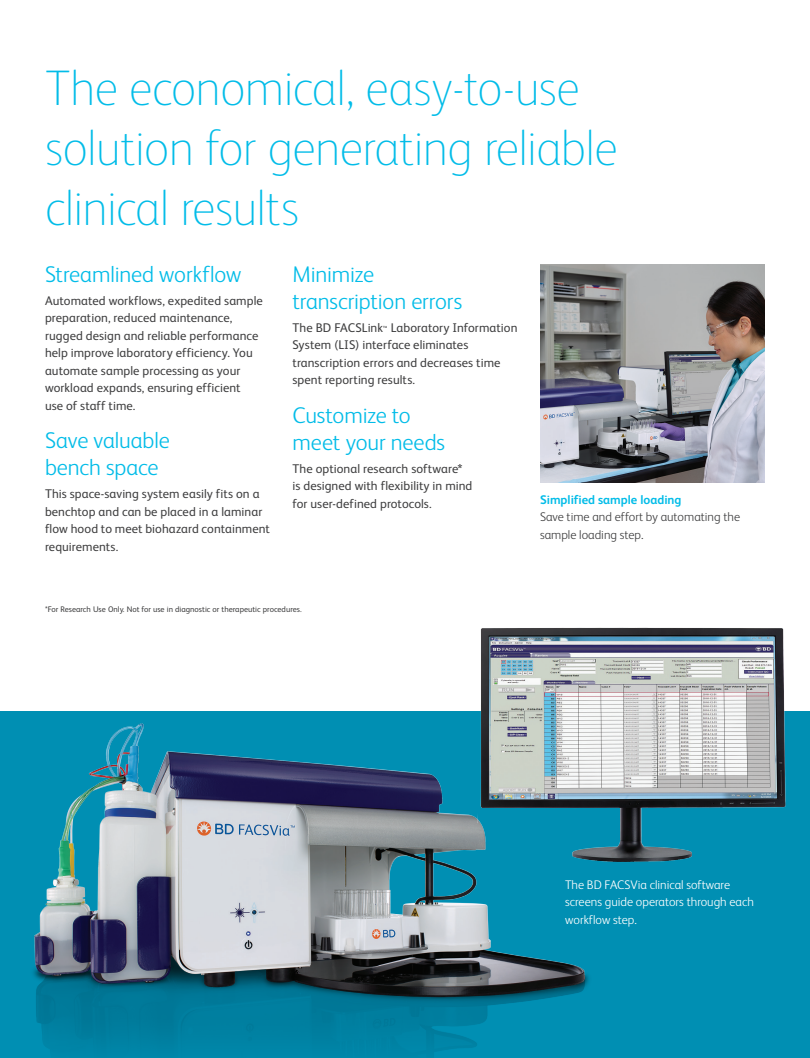
<style>
.page{position:relative;width:810px;height:1058px;background:#fff}
.page>*{position:absolute;margin:0;border:0;box-sizing:border-box;transform-origin:0 0}
.t1{font:100 50px/60px "FS Albert Pro";letter-spacing:-.015em;color:#02bce8}
.t2{font:300 22.75px/27px "FS Albert Pro";letter-spacing:-.005em;color:#02bce8}
.t3{font:12.62px/17.5px "FS Albert Pro";letter-spacing:.005em;color:#3e3e3f}
.t4{font:300 12.5px/17.5px "FS Albert Pro";color:#fff}
.t5{font:300 12.5px/17.5px "FS Albert Pro";color:#3e3e3f}
.t6{font:700 12.5px "FS Albert Pro";color:#02bce8}
.t7{font:8.12px "FS Albert Pro";color:#3e3e3f}
.s1{font-size:7.38px}
.s2{font-size:15.5px}
</style>
<div class="page">
<div style="left:0;top:711px;width:810px;height:347px;background:#008fb3"></div>
<img style="left:540px;top:264px;width:225px;height:218px">
<img style="left:33px;top:723px;width:556px;height:334px">
<img style="left:467px;top:627px;width:319px;height:244px">
<h1 class="t1" style="left:45px;top:55px;width:574px">The economical, easy-to-use solution for generating reliable clinical results</h1>
<h2 class="t2" style="left:45px;top:259px;width:198px">Streamlined workflow</h2>
<p class="t3" style="left:45px;top:291px;width:219px">Automated workflows, expedited sample preparation, reduced maintenance, rugged design and reliable performance help improve laboratory efficiency. You automate sample processing as your workload expands, ensuring efficient<br>use of staff time.</p>
<h2 class="t2" style="left:45px;top:425px;width:126px">Save valuable bench space</h2>
<p class="t3" style="left:45px;top:484px;width:226px">This space-saving system easily fits on a benchtop and can be placed in a laminar flow hood to meet biohazard containment requirements.</p>
<h2 class="t2" style="left:292px;top:259px;width:171px">Minimize transcription errors</h2>
<p class="t3" style="left:292px;top:318px;width:226px">The BD FACSLink<span class="s1">™</span> Laboratory Information System (LIS) interface eliminates transcription errors and decreases time spent reporting results.</p>
<h2 class="t2" style="left:292px;top:400px;width:154px">Customize to meet your needs</h2>
<p class="t3" style="left:292px;top:458px;width:181px">The optional research software<span class="s2">* </span>is designed with flexibility in mind for user-defined protocols.</p>
<p class="t7" style="left:45px;top:603px;width:258px">*For Research Use Only. Not for use in diagnostic or therapeutic procedures.</p>
<p class="t6" style="left:540px;top:490px;width:143px">Simplified sample loading</p>
<p class="t5" style="left:540px;top:507px;width:202px">Save time and effort by automating the sample loading step.</p>
<p class="t4" style="left:565px;top:875px;width:190px">The BD FACSVia clinical software screens guide operators through each workflow step.</p>
</div>
